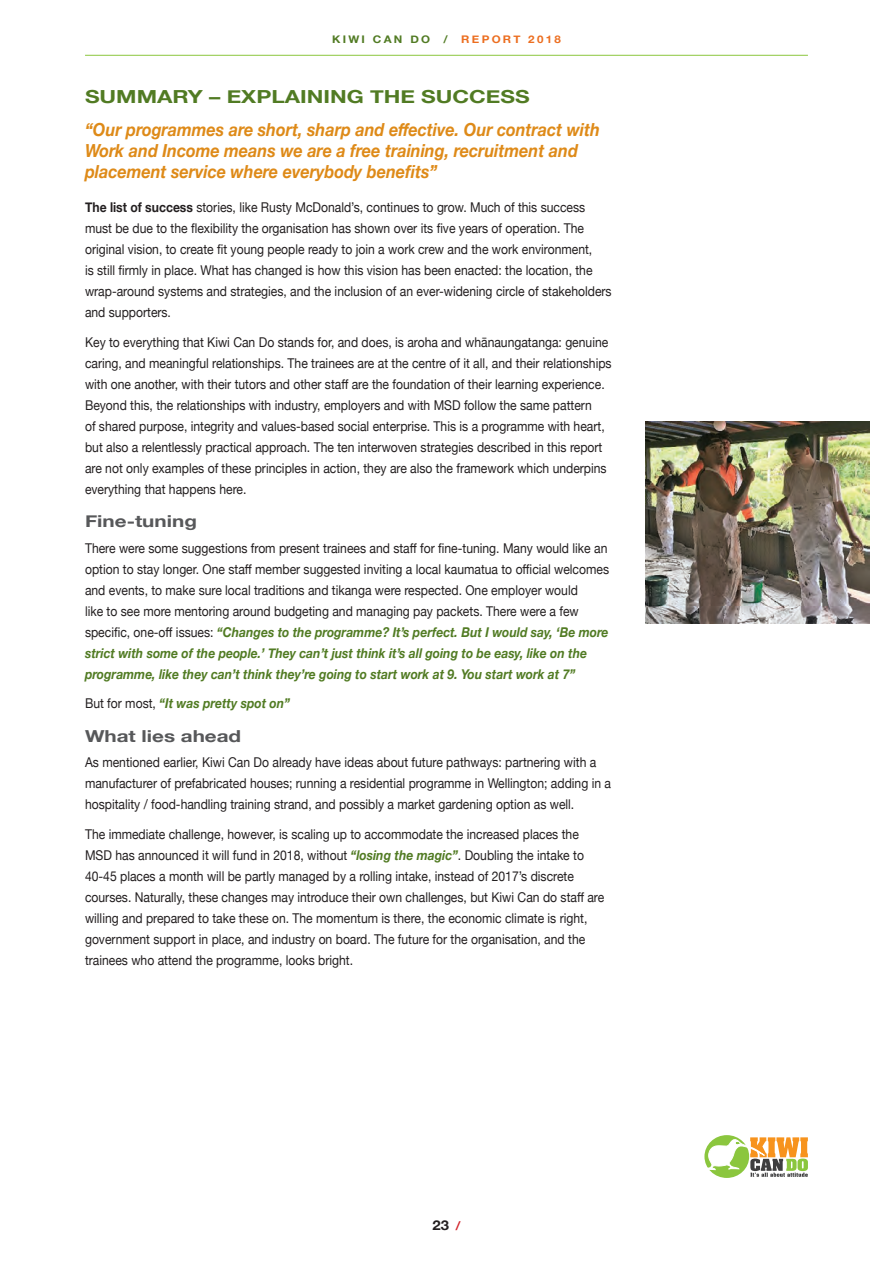
<style>
.page{position:relative;width:893px;height:1263px;background:#fff}
.page>*{position:absolute;margin:0;border:0;box-sizing:border-box;transform-origin:0 0}
.t1{font:italic 700 18px/21px "Helvetica Neue";color:#de8a18;scale:.9 1}
.t2{font:700 18px "Helvetica Neue";color:#517b23;scale:1.25 1}
.t3{font:700 16.5px "Helvetica Neue";color:#57585a;scale:1.25 1}
.t4{font:13.5px/21px "Helvetica Neue";color:#231f20;scale:.9 1}
.t5{font:italic 700 13.5px "Helvetica Neue";color:#517b23;scale:.9 1}
.t6{font:700 13.5px "Helvetica Neue";color:#231f20;scale:1.1 1}
.t7{font:700 10.5px "Helvetica Neue";letter-spacing:.2em;color:#517b23;scale:1.1 1}
.t8{font:700 10.5px "Helvetica Neue";letter-spacing:.2em;color:#ec6e20;scale:1.1 1}
.s1{font-weight:700}
.s2{font-weight:700;font-style:italic;color:#517b23}
.s3{font-weight:400;font-style:normal;color:#231f20}
.s4{font-weight:500;font-size:12px;color:#d1232a}
</style>
<div class="page">
<hr style="left:85px;top:55px;width:723px;height:1px;background:#8bc63e">
<svg style="left:704px;top:1135px;width:45px;height:43px"></svg>
<svg style="left:704px;top:1137px;width:104px;height:40px"></svg>
<img style="left:645px;top:421px;width:225px;height:203px">
<p class="t7" style="left:332px;top:31px;width:91px">KIWI CAN DO</p>
<p class="t7" style="left:444px;top:31px;width:5px">/</p>
<p class="t8" style="left:461px;top:31px;width:92px">REPORT 2018</p>
<h1 class="t2" style="left:85px;top:82px;width:357px">SUMMARY – EXPLAINING THE SUCCESS</h1>
<h1 class="t1" style="left:85px;top:120px;width:574px">“Our programmes are short, sharp and effective. Our contract with<br>Work and Income means we are a free training, recruitment and placement service where everybody benefits”</h1>
<p class="t4" style="left:85px;top:198px;width:587px"><span class="s1">The list of success</span> stories, like Rusty McDonald’s, continues to grow. Much of this success must be due to the flexibility the organisation has shown over its five years of operation. The original vision, to create fit young people ready to join a work crew and the work environment,<br>is still firmly in place. What has changed is how this vision has been enacted: the location, the wrap-around systems and strategies, and the inclusion of an ever-widening circle of stakeholders and supporters.</p>
<p class="t4" style="left:85px;top:332px;width:587px">Key to everything that Kiwi Can Do stands for, and does, is aroha and whānaungatanga: genuine caring, and meaningful relationships. The trainees are at the centre of it all, and their relationships with one another, with their tutors and other staff are the foundation of their learning experience.<br>Beyond this, the relationships with industry, employers and with MSD follow the same pattern<br>of shared purpose, integrity and values-based social enterprise. This is a programme with heart, but also a relentlessly practical approach. The ten interwoven strategies described in this report are not only examples of these principles in action, they are also the framework which underpins everything that happens here.</p>
<p class="t3" style="left:85px;top:509px;width:91px">Fine-tuning</p>
<p class="t4" style="left:85px;top:538px;width:584px">There were some suggestions from present trainees and staff for fine-tuning. Many would like an option to stay longer. One staff member suggested inviting a local kaumatua to official welcomes and events, to make sure local traditions and tikanga were respected. One employer would<br>like to see more mentoring around budgeting and managing pay packets. There were a few specific, one-off issues: <span class="s2">“Changes to the programme? It’s perfect. But I would say, ‘Be more strict with some of the people.’ They can’t just think it’s all going to be easy, like on the programme, like they can’t think they’re going to start work at 9. You start work at 7”</span></p>
<p class="t5" style="left:85px;top:693px;width:229px"><span class="s3">But for most,</span> “It was pretty spot on”</p>
<p class="t3" style="left:85px;top:723px;width:126px">What lies ahead</p>
<p class="t4" style="left:85px;top:753px;width:586px">As mentioned earlier, Kiwi Can Do already have ideas about future pathways: partnering with a manufacturer of prefabricated houses; running a residential programme in Wellington; adding in a hospitality / food-handling training strand, and possibly a market gardening option as well.</p>
<p class="t4" style="left:85px;top:824px;width:578px">The immediate challenge, however, is scaling up to accommodate the increased places the MSD has announced it will fund in 2018, without <span class="s2">“losing the magic”</span>. Doubling the intake to 40-45 places a month will be partly managed by a rolling intake, instead of 2017’s discrete courses. Naturally, these changes may introduce their own challenges, but Kiwi Can do staff are willing and prepared to take these on. The momentum is there, the economic climate is right, government support in place, and industry on board. The future for the organisation, and the trainees who attend the programme, looks bright.</p>
<p class="t6" style="left:432px;top:1215px;width:27px">23 <span class="s4">/</span></p>
</div>
